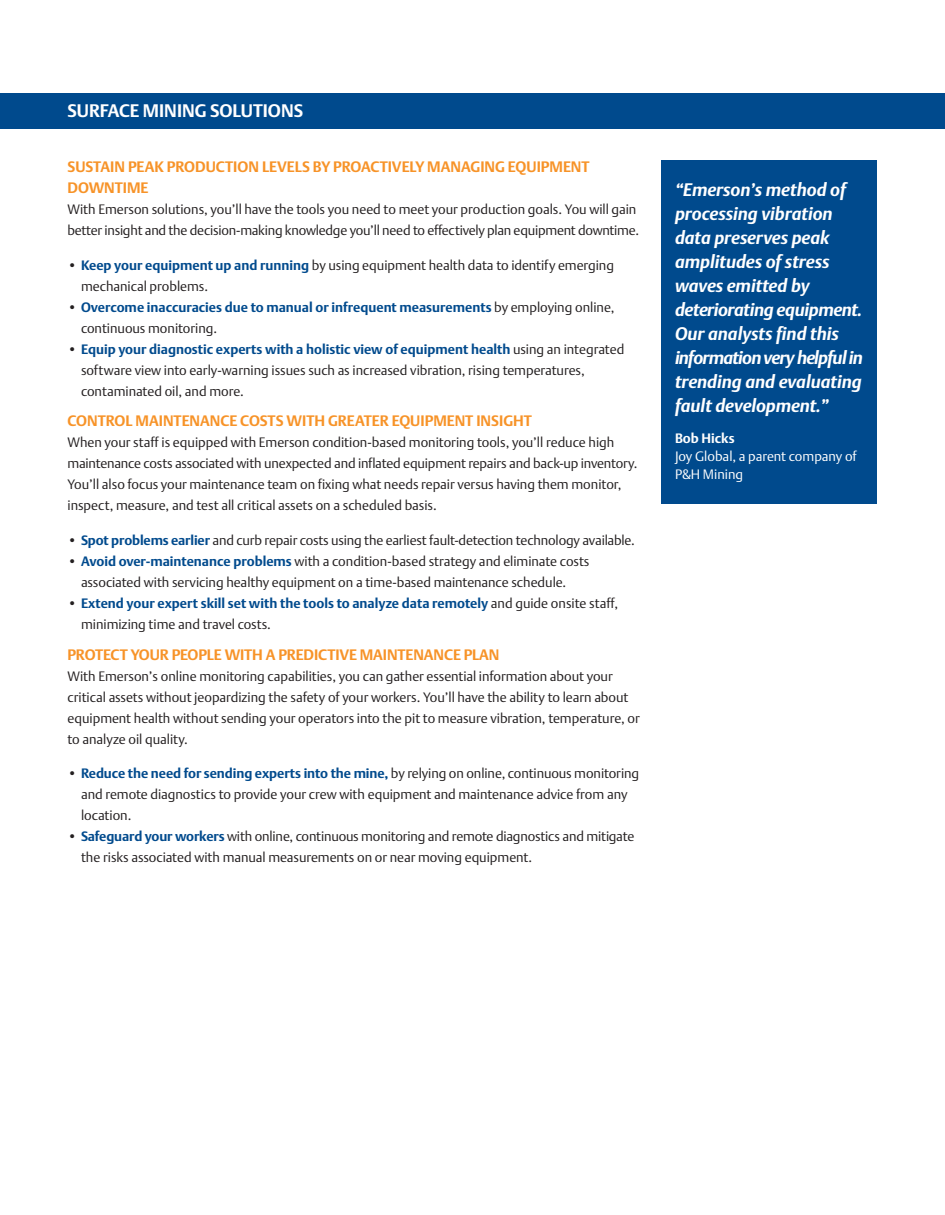
<style>
.page{position:relative;width:945px;height:1215px;background:#fff}
.page>*{position:absolute;margin:0;border:0;box-sizing:border-box;transform-origin:0 0}
.t1{font:italic 700 18px/24px "DTL Argo T";letter-spacing:-.005em;color:#fff}
.t2{font:700 18px "DTL Argo T";color:#fff}
.t3{font:700 15px/21px "DTL Argo T";color:#f79328}
.t4{font:13.5px/21px "DTL Argo T Light";letter-spacing:-.005em;color:#231f20}
.t5{font:700 13.5px "DTL Argo T";color:#004a8d}
.t6{font:13.5px/18px "DTL Argo T Light";color:#fff}
.t7{font:700 13.5px "DTL Argo T";color:#fff}
.s1{font-family:"DTL Argo T";font-weight:700;color:#004a8d}
.s2{font-family:"DTL Argo T Light";font-weight:400;color:#231f20}
</style>
<div class="page">
<div style="left:0;top:93px;width:945px;height:36px;background:#004a8d"></div>
<div style="left:662px;top:160px;width:216px;height:344px;background:#004a8d"></div>
<h1 class="t2" style="left:68px;top:101px;width:237px">SURFACE MINING SOLUTIONS</h1>
<p class="t3" style="left:68px;top:156px;width:524px">SUSTAIN PEAK PRODUCTION LEVELS BY PROACTIVELY MANAGING EQUIPMENT<br>DOWNTIME</p>
<p class="t4" style="left:68px;top:199px;width:573px">With Emerson solutions, you’ll have the tools you need to meet your production goals. You will gain better insight and the decision-making knowledge you’ll need to effectively plan equipment downtime.</p>
<p class="t4" style="left:81px;top:254px;width:535px;text-indent:-14px">• <span class="s1">Keep your equipment up and running</span> by using equipment health data to identify emerging mechanical problems.</p>
<p class="t5" style="left:68px;top:299px;width:548px"><span class="s2">•</span> Overcome inaccuracies due to manual or infrequent measurements <span class="s2">by employing online,</span></p>
<p class="t4" style="left:81px;top:317px;width:138px">continuous monitoring.</p>
<p class="t5" style="left:68px;top:341px;width:558px"><span class="s2">•</span> Equip your diagnostic experts with a holistic view of equipment health <span class="s2">using an integrated</span></p>
<p class="t4" style="left:81px;top:359px;width:505px">software view into early-warning issues such as increased vibration, rising temperatures, contaminated oil, and more.</p>
<p class="t3" style="left:68px;top:411px;width:466px">CONTROL MAINTENANCE COSTS WITH GREATER EQUIPMENT INSIGHT</p>
<p class="t4" style="left:68px;top:432px;width:572px">When your staff is equipped with Emerson condition-based monitoring tools, you’ll reduce high maintenance costs associated with unexpected and inflated equipment repairs and back-up inventory.<br>You’ll also focus your maintenance team on fixing what needs repair versus having them monitor, inspect, measure, and test all critical assets on a scheduled basis.</p>
<p class="t4" style="left:68px;top:530px;width:569px">• <span class="s1">Spot problems earlier</span> and curb repair costs using the earliest fault-detection technology available.</p>
<p class="t4" style="left:81px;top:551px;width:510px;text-indent:-14px">• <span class="s1">Avoid over-maintenance problems</span> with a condition-based strategy and eliminate costs associated with servicing healthy equipment on a time-based maintenance schedule.</p>
<p class="t5" style="left:68px;top:595px;width:552px"><span class="s2">•</span> Extend your expert skill set with the tools to analyze data remotely <span class="s2">and guide onsite staff,</span></p>
<p class="t4" style="left:81px;top:614px;width:191px">minimizing time and travel costs.</p>
<p class="t3" style="left:68px;top:644px;width:433px">PROTECT YOUR PEOPLE WITH A PREDICTIVE MAINTENANCE PLAN</p>
<p class="t4" style="left:68px;top:666px;width:574px">With Emerson’s online monitoring capabilities, you can gather essential information about your critical assets without jeopardizing the safety of your workers. You’ll have the ability to learn about equipment health without sending your operators into the pit to measure vibration, temperature, or to analyze oil quality.</p>
<p class="t5" style="left:68px;top:766px;width:573px"><span class="s2">•</span> Reduce the need for sending experts into the mine, <span class="s2">by relying on online, continuous monitoring</span></p>
<p class="t4" style="left:81px;top:784px;width:548px">and remote diagnostics to provide your crew with equipment and maintenance advice from any location.</p>
<p class="t4" style="left:81px;top:826px;width:555px;text-indent:-14px">• <span class="s1">Safeguard your workers</span> with online, continuous monitoring and remote diagnostics and mitigate the risks associated with manual measurements on or near moving equipment.</p>
<h1 class="t1" style="left:675px;top:178px;width:190px">“Emerson’s method of processing vibration data preserves peak amplitudes of stress waves emitted by deteriorating equipment.<br>Our analysts find this information very helpful in trending and evaluating fault development.”</h1>
<p class="t7" style="left:675px;top:431px;width:61px">Bob Hicks</p>
<p class="t6" style="left:675px;top:448px;width:183px">Joy Global, a parent company of<br>P&amp;H Mining</p>
</div>
